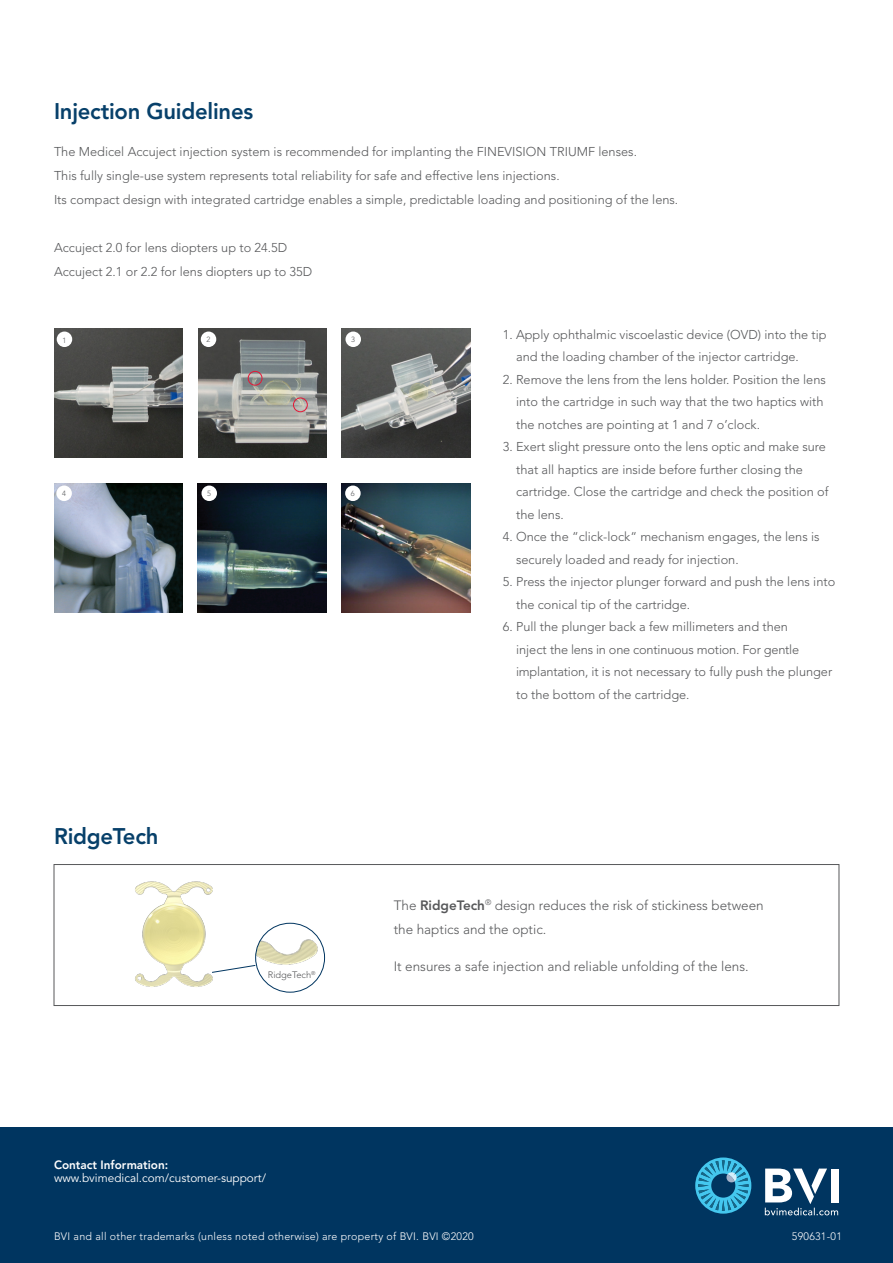
<style>
.page{position:relative;width:893px;height:1263px;background:#fff}
.page>*{position:absolute;margin:0;border:0;box-sizing:border-box;transform-origin:0 0}
.t1{font:800 22.5px "Avenir LT Std";letter-spacing:-.01em;color:#07406a}
.t2{font:300 13.5px/24px "Avenir LT Std";color:#57585a}
.t3{font:300 12.75px/22.5px "Avenir LT Std";color:#57585a}
.t4{font:12px/13.5px "Avenir LT Std";color:#fff}
.t5{font:300 10.8px "Avenir LT Std";letter-spacing:.025em;color:#fff}
.t6{font:300 9.3px "Avenir LT Std";color:#57585a}
.t7{font:300 7.5px "Avenir LT Std";color:#57585a}
.s1{font-weight:800}
</style>
<div class="page">
<div style="left:54px;top:864px;width:785px;height:142px;border:1px solid #57585a"></div>
<div style="left:0;top:1128px;width:893px;height:135px;background:#003560"></div>
<svg style="left:695px;top:1157px;width:56px;height:57px"></svg>
<div style="left:831px;top:1168px;width:8px;height:34px;background:#fff"></div>
<svg style="left:765px;top:1168px;width:73px;height:47px"></svg>
<img style="left:342px;top:329px;width:129px;height:129px">
<img style="left:54px;top:329px;width:129px;height:129px">
<img style="left:198px;top:329px;width:129px;height:129px">
<div style="left:248px;top:371px;width:14px;height:15px;border:1px solid #e51836;border-radius:50%"></div>
<div style="left:293px;top:398px;width:15px;height:14px;border:1px solid #e51836;border-radius:50%"></div>
<img style="left:342px;top:484px;width:129px;height:128px">
<img style="left:54px;top:484px;width:129px;height:128px">
<img style="left:198px;top:484px;width:129px;height:128px">
<div style="left:56px;top:485px;width:16px;height:16px;background:#fff;border-radius:50%"></div>
<div style="left:201px;top:485px;width:16px;height:16px;background:#fff;border-radius:50%"></div>
<div style="left:345px;top:485px;width:16px;height:16px;background:#fff;border-radius:50%"></div>
<div style="left:57px;top:331px;width:15px;height:16px;background:#fff;border-radius:50%"></div>
<div style="left:201px;top:331px;width:15px;height:16px;background:#fff;border-radius:50%"></div>
<div style="left:345px;top:331px;width:16px;height:16px;background:#fff;border-radius:50%"></div>
<img style="left:135px;top:881px;width:78px;height:106px">
<img style="left:256px;top:923px;width:69px;height:68px">
<div style="left:255px;top:923px;width:70px;height:69px;border:1px solid #003560;border-radius:50%"></div>
<svg style="left:211px;top:965px;width:45px;height:8px"></svg>
<p class="t1" style="left:54px;top:98px;width:201px">Injection Guidelines</p>
<p class="t3" style="left:54px;top:140px;width:584px">The Medicel Accuject injection system is recommended for implanting the FINEVISION TRIUMF lenses.</p>
<p class="t3" style="left:54px;top:164px;width:507px">This fully single-use system represents total reliability for safe and effective lens injections.</p>
<p class="t3" style="left:54px;top:188px;width:626px">Its compact design with integrated cartridge enables a simple, predictable loading and positioning of the lens.</p>
<p class="t3" style="left:54px;top:236px;width:235px">Accuject 2.0 for lens diopters up to 24.5D</p>
<p class="t3" style="left:54px;top:260px;width:260px">Accuject 2.1 or 2.2 for lens diopters up to 35D</p>
<p class="t7" style="left:63px;top:336px;width:5px">1</p>
<p class="t7" style="left:207px;top:335px;width:5px">2</p>
<p class="t7" style="left:351px;top:335px;width:5px">3</p>
<p class="t7" style="left:62px;top:489px;width:5px">4</p>
<p class="t7" style="left:207px;top:489px;width:5px">5</p>
<p class="t7" style="left:351px;top:489px;width:5px">6</p>
<p class="t3" style="left:516px;top:323px;width:312px;text-indent:-13px">1. Apply ophthalmic viscoelastic device (OVD) into the tip and the loading chamber of the injector cartridge.</p>
<p class="t3" style="left:516px;top:368px;width:311px;text-indent:-13px">2. Remove the lens from the lens holder. Position the lens into the cartridge in such way that the two haptics with the notches are pointing at 1 and 7 o’clock.</p>
<p class="t3" style="left:516px;top:435px;width:314px;text-indent:-13px">3. Exert slight pressure onto the lens optic and make sure that all haptics are inside before further closing the cartridge. Close the cartridge and check the position of the lens.</p>
<p class="t3" style="left:516px;top:525px;width:305px;text-indent:-13px">4. Once the “click-lock“ mechanism engages, the lens is securely loaded and ready for injection.</p>
<p class="t3" style="left:516px;top:570px;width:321px;text-indent:-13px">5. Press the injector plunger forward and push the lens into the conical tip of the cartridge.</p>
<p class="t3" style="left:516px;top:615px;width:318px;text-indent:-13px">6. Pull the plunger back a few millimeters and then<br>inject the lens in one continuous motion. For gentle implantation, it is not necessary to fully push the plunger to the bottom of the cartridge.</p>
<p class="t1" style="left:54px;top:823px;width:106px">RidgeTech</p>
<p class="t6" style="left:268px;top:969px;width:49px">RidgeTech<sup>®</sup></p>
<p class="t2" style="left:394px;top:893px;width:371px">The <span class="s1">RidgeTech</span><sup>®</sup> design reduces the risk of stickiness between the haptics and the optic.</p>
<p class="t2" style="left:394px;top:954px;width:356px">It ensures a safe injection and reliable unfolding of the lens.</p>
<p class="t4" style="left:54px;top:1158px;width:214px"><span class="s1">Contact Information: </span>www.bvimedical.com/customer-support/</p>
<p class="t5" style="left:54px;top:1229px;width:421px">BVI and all other trademarks (unless noted otherwise) are property of BVI. BVI ©2020</p>
<p class="t5" style="left:792px;top:1229px;width:52px">590631-01</p>
</div>
